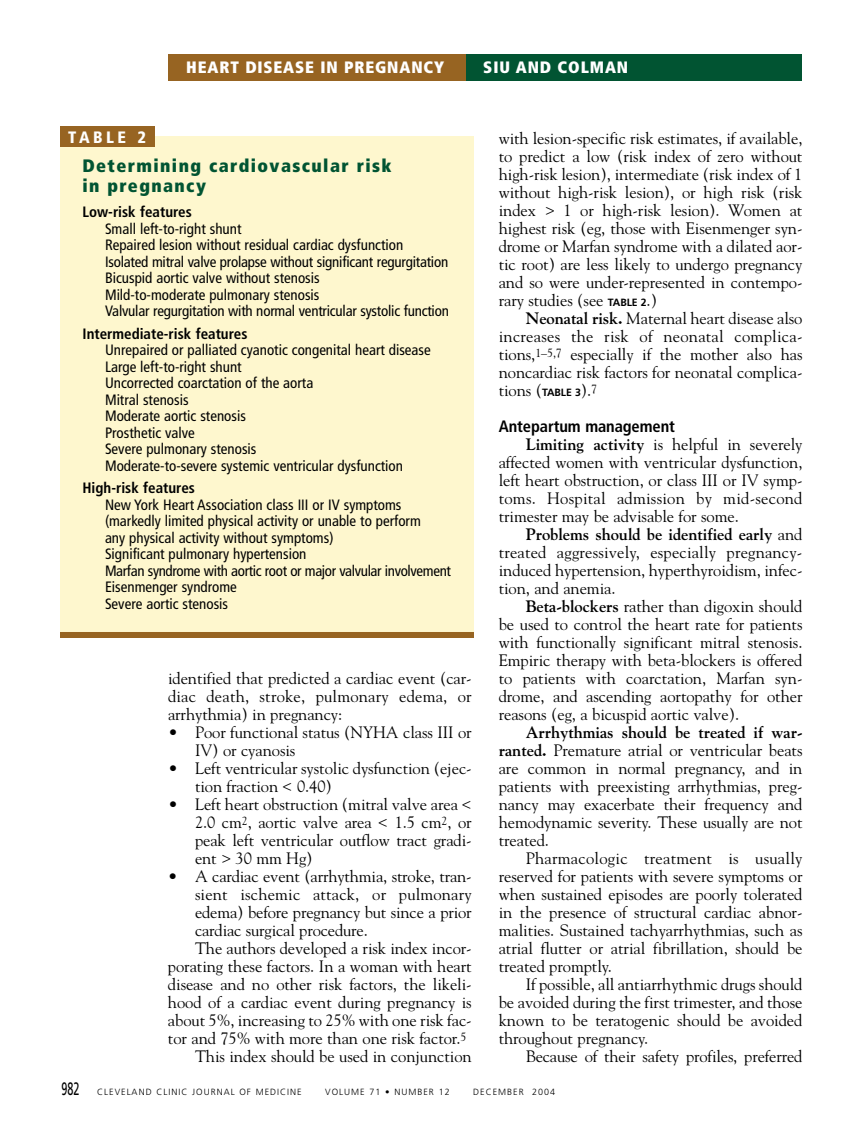
<style>
.page{position:relative;width:864px;height:1134px;background:#fff}
.page>*{position:absolute;margin:0;border:0;box-sizing:border-box;transform-origin:0 0}
.t1{font:900 condensed 18px/19.5px "Frutiger";letter-spacing:.08em;color:#015432}
.t2{font:16.5px/18px "Goudy";letter-spacing:-.005em;color:#000;text-align:justify}
.t3{font:900 condensed 16.5px "Frutiger";letter-spacing:.05em;color:#fff}
.t4{font:700 condensed 16.5px "Frutiger";letter-spacing:-.005em;color:#000}
.t5{font:900 condensed 16.5px "Frutiger";letter-spacing:.21em;color:#fff}
.t6{font:condensed 15px/16.5px "Frutiger";color:#000}
.t7{font:700 condensed 15px "Frutiger";color:#000}
.t8{font:300 9px "Frutiger";letter-spacing:.11em;color:#000}
.s1{font-family:"Frutiger";font-weight:700;font-size:10.5px}
.s2{font-weight:700}
.s3{font-weight:400;font-size:18px}
</style>
<div class="page">
<div style="left:60px;top:136px;width:414px;height:501px;background:#fef7ce"></div>
<div style="left:60px;top:126px;width:94px;height:21px;background:#976422"></div>
<div style="left:60px;top:632px;width:414px;height:6px;background:#976422"></div>
<div style="left:465px;top:54px;width:337px;height:27px;background:#015432"></div>
<div style="left:168px;top:54px;width:298px;height:27px;background:#976422"></div>
<p class="t3" style="left:186px;top:61px;width:259px">HEART DISEASE IN PREGNANCY</p>
<p class="t3" style="left:483px;top:61px;width:146px">SIU AND COLMAN</p>
<p class="t5" style="left:68px;top:130px;width:79px">TABLE 2</p>
<p class="t1" style="left:82px;top:158px;width:311px">Determining cardiovascular risk in pregnancy</p>
<p class="t7" style="left:82px;top:206px;width:111px">Low-risk features</p>
<p class="t6" style="left:105px;top:222px;width:345px">Small left-to-right shunt<br>Repaired lesion without residual cardiac dysfunction Isolated mitral valve prolapse without significant regurgitation Bicuspid aortic valve without stenosis<br>Mild-to-moderate pulmonary stenosis<br>Valvular regurgitation with normal ventricular systolic function</p>
<p class="t7" style="left:82px;top:328px;width:166px">Intermediate-risk features</p>
<p class="t6" style="left:105px;top:343px;width:327px">Unrepaired or palliated cyanotic congenital heart disease Large left-to-right shunt<br>Uncorrected coarctation of the aorta<br>Mitral stenosis<br>Moderate aortic stenosis<br>Prosthetic valve<br>Severe pulmonary stenosis<br>Moderate-to-severe systemic ventricular dysfunction</p>
<p class="t7" style="left:82px;top:482px;width:114px">High-risk features</p>
<p class="t6" style="left:105px;top:498px;width:348px">New York Heart Association class III or IV symptoms (markedly limited physical activity or unable to perform<br>any physical activity without symptoms)<br>Significant pulmonary hypertension<br>Marfan syndrome with aortic root or major valvular involvement Eisenmenger syndrome<br>Severe aortic stenosis</p>
<p class="t2" style="left:168px;top:671px;width:305px">identified that predicted a cardiac event (car&shy;diac death, stroke, pulmonary edema, or arrhythmia) in pregnancy:</p>
<p class="t2" style="left:195px;top:725px;width:278px;text-indent:-27px">• Poor functional status (NYHA class III or<br>IV) or cyanosis</p>
<p class="t2" style="left:195px;top:761px;width:278px;text-indent:-27px">• Left ventricular systolic dysfunction (ejec&shy;tion fraction &lt; 0.40)</p>
<p class="t2" style="left:195px;top:797px;width:278px;text-indent:-27px">• Left heart obstruction (mitral valve area &lt; 2.0 cm<sup>2</sup>, aortic valve area &lt; 1.5 cm<sup>2</sup>, or peak left ventricular outflow tract gradi&shy;ent &gt; 30 mm Hg)</p>
<p class="t2" style="left:168px;top:869px;width:305px">• A cardiac event (arrhythmia, stroke, tran-</p>
<p class="t2" style="left:195px;top:887px;width:278px">sient ischemic attack, or pulmonary</p>
<p class="t2" style="left:195px;top:905px;width:278px">edema) before pregnancy but since a prior</p>
<p class="t2" style="left:195px;top:923px;width:174px">cardiac surgical procedure.</p>
<p class="t2" style="left:195px;top:941px;width:278px">The authors developed a risk index incor-</p>
<p class="t2" style="left:168px;top:959px;width:305px">porating these factors. In a woman with heart</p>
<p class="t2" style="left:168px;top:977px;width:305px">disease and no other risk factors, the likeli-</p>
<p class="t2" style="left:168px;top:995px;width:305px">hood of a cardiac event during pregnancy is</p>
<p class="t2" style="left:168px;top:1013px;width:305px">about 5%, increasing to 25% with one risk fac-</p>
<p class="t2" style="left:168px;top:1031px;width:300px">tor and 75% with more than one risk factor.<sup>5</sup></p>
<p class="t2" style="left:195px;top:1049px;width:278px">This index should be used in conjunction</p>
<p class="t2" style="left:499px;top:131px;width:305px">with lesion-specific risk estimates, if available, to predict a low (risk index of zero without high-risk lesion), intermediate (risk index of 1 without high-risk lesion), or high risk (risk index &gt; 1 or high-risk lesion). Women at highest risk (eg, those with Eisenmenger syn&shy;drome or Marfan syndrome with a dilated aor&shy;tic root) are less likely to undergo pregnancy and so were under-represented in contempo&shy;rary studies (see <span class="s1">TABLE 2</span>.)</p>
<p class="t2" style="left:499px;top:311px;width:305px;text-indent:27px"><span class="s2">Neonatal risk.</span> Maternal heart disease also increases the risk of neonatal complica&shy;tions,<sup>1–5,7</sup> especially if the mother also has noncardiac risk factors for neonatal complica&shy;tions (<span class="s1">TABLE 3</span>).<sup>7</sup></p>
<p class="t4" style="left:499px;top:420px;width:178px">Antepartum management</p>
<p class="t2" style="left:499px;top:437px;width:305px;text-indent:27px"><span class="s2">Limiting activity</span> is helpful in severely affected women with ventricular dysfunction, left heart obstruction, or class III or IV symp&shy;toms. Hospital admission by mid-second trimester may be advisable for some.</p>
<p class="t2" style="left:499px;top:527px;width:305px;text-indent:27px"><span class="s2">Problems should be identified early</span> and treated aggressively, especially pregnancy&shy;induced hypertension, hyperthyroidism, infec&shy;tion, and anemia.</p>
<p class="t2" style="left:499px;top:599px;width:305px;text-indent:27px"><span class="s2">Beta-blockers</span> rather than digoxin should be used to control the heart rate for patients with functionally significant mitral stenosis.<br>Empiric therapy with beta-blockers is offered to patients with coarctation, Marfan syn&shy;drome, and ascending aortopathy for other reasons (eg, a bicuspid aortic valve).</p>
<p class="t2" style="left:499px;top:725px;width:305px;text-indent:27px"><span class="s2">Arrhythmias should be treated if war&shy;ranted.</span> Premature atrial or ventricular beats are common in normal pregnancy, and in patients with preexisting arrhythmias, preg&shy;nancy may exacerbate their frequency and hemodynamic severity. These usually are not treated.</p>
<p class="t2" style="left:499px;top:851px;width:305px;text-indent:27px">Pharmacologic treatment is usually reserved for patients with severe symptoms or when sustained episodes are poorly tolerated in the presence of structural cardiac abnor&shy;malities. Sustained tachyarrhythmias, such as atrial flutter or atrial fibrillation, should be treated promptly.</p>
<p class="t2" style="left:499px;top:977px;width:305px;text-indent:27px">If possible, all antiarrhythmic drugs should be avoided during the first trimester, and those known to be teratogenic should be avoided throughout pregnancy.</p>
<p class="t2" style="left:526px;top:1049px;width:278px">Because of their safety profiles, preferred</p>
<p class="t8" style="left:62px;top:1088px;width:242px"><span class="s3">982</span> CLEVELAND CLINIC JOURNAL OF MEDICINE</p>
<p class="t8" style="left:325px;top:1088px;width:126px">VOLUME 71 • NUMBER 12</p>
<p class="t8" style="left:473px;top:1088px;width:84px">DECEMBER 2004</p>
</div>
